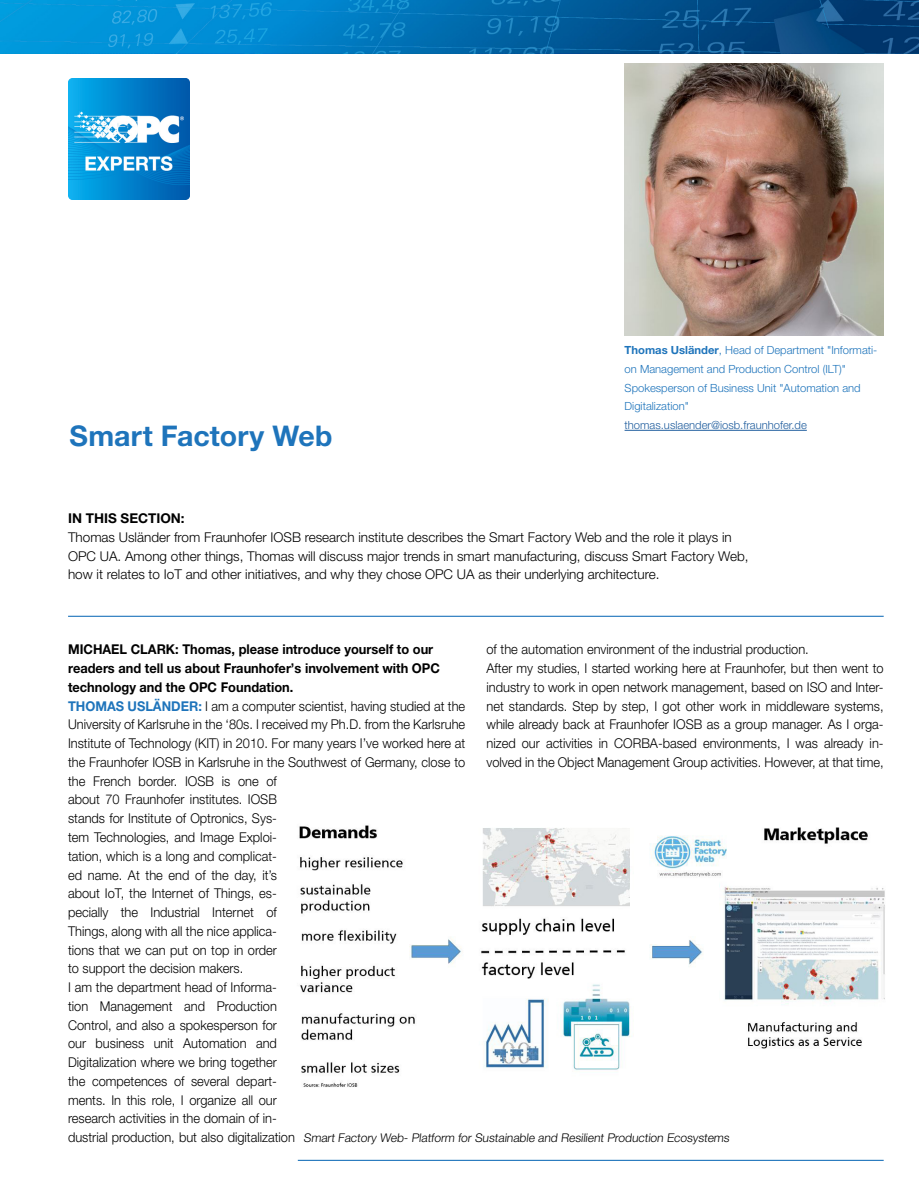
<style>
.page{position:relative;width:919px;height:1187px;background:#fff}
.page>*{position:absolute;margin:0;border:0;box-sizing:border-box;transform-origin:0 0}
.t1{font:700 28.5px "Helvetica Neue LT Pro";letter-spacing:.005em;color:#1e74bb}
.t2{font:300 13.5px/18.8px "Helvetica Neue LT Pro";color:#000;scale:.95 1}
.t3{font:300 13.5px/18.8px "Helvetica Neue LT Pro";color:#000}
.t4{font:700 13.5px "Helvetica Neue LT Pro";color:#000}
.t5{font:300 12px "Helvetica Neue LT Pro";color:#000}
.t6{font:300 11.25px/18.8px "Helvetica Neue LT Pro";color:#1e74bb}
.t7{font:300 11.25px "Helvetica Neue LT Pro";color:#215e9e}
.s1{font-weight:700}
.s2{font-weight:700;color:#1e74bb}
</style>
<div class="page">
<img style="left:0;top:0;width:918px;height:53px">
<img style="left:624px;top:64px;width:259px;height:271px">
<hr style="left:624px;top:430px;width:182px;height:1px;background:#215e9e">
<hr style="left:68px;top:615px;width:815px;height:1px;background:#1e74bb">
<img style="left:68px;top:79px;width:121px;height:121px">
<img style="left:299px;top:825px;width:586px;height:262px">
<hr style="left:298px;top:1159px;width:585px;height:1px;background:#1e74bb">
<h1 class="t1" style="left:69px;top:418px;width:264px">Smart Factory Web</h1>
<p class="t6" style="left:624px;top:340px;width:254px"><span class="s1">Thomas Usländer</span>, Head of Department "Informati&shy;on Management and Production Control (ILT)" Spokesperson of Business Unit "Automation and Digitalization"</p>
<p class="t7" style="left:624px;top:418px;width:184px">thomas.uslaender@iosb.fraunhofer.de</p>
<p class="t4" style="left:68px;top:510px;width:118px">IN THIS SECTION:</p>
<p class="t3" style="left:68px;top:527px;width:682px">Thomas Usländer from Fraunhofer IOSB research institute describes the Smart Factory Web and the role it plays in<br>OPC UA. Among other things, Thomas will discuss major trends in smart manufacturing, discuss Smart Factory Web, how it relates to IoT and other initiatives, and why they chose OPC UA as their underlying architecture.</p>
<p class="t2" style="left:68px;top:640px;width:419px"><span class="s1">MICHAEL CLARK: Thomas, please introduce yourself to our readers and tell us about Fraunhofer’s involvement with OPC technology and the OPC Foundation.<br></span><span class="s2">THOMAS USLÄNDER:</span> I am a computer scientist, having studied at the University of Karlsruhe in the ‘80s. I received my Ph.D. from the Karlsruhe Institute of Technology (KIT) in 2010. For many years I’ve worked here at the Fraunhofer IOSB in Karlsruhe in the Southwest of Germany, close to the French border. IOSB is one of<br>about 70 Fraunhofer institutes. IOSB<br>stands for Institute of Optronics, Sys-<br>tem Technologies, and Image Exploi-<br>tation, which is a long and complicat-<br>ed name. At the end of the day, it’s<br>about IoT, the Internet of Things, es-<br>pecially the Industrial Internet of<br>Things, along with all the nice applica-<br>tions that we can put on top in order<br>to support the decision makers.<br>I am the department head of Informa-<br>tion Management and Production<br>Control, and also a spokesperson for<br>our business unit Automation and<br>Digitalization where we bring together<br>the competences of several depart-<br>ments. In this role, I organize all our<br>research activities in the domain of in-<br>dustrial production, but also digitalization</p>
<p class="t2" style="left:486px;top:640px;width:419px">of the automation environment of the industrial production.<br>After my studies, I started working here at Fraunhofer, but then went to industry to work in open network management, based on ISO and Inter&shy;net standards. Step by step, I got other work in middleware systems, while already back at Fraunhofer IOSB as a group manager. As I orga&shy;nized our activities in CORBA-based environments, I was already in&shy;volved in the Object Management Group activities. However, at that time,</p>
<p class="t5" style="left:303px;top:1130px;width:429px">Smart Factory Web- Platform for Sustainable and Resilient Production Ecosystems</p>
</div>
